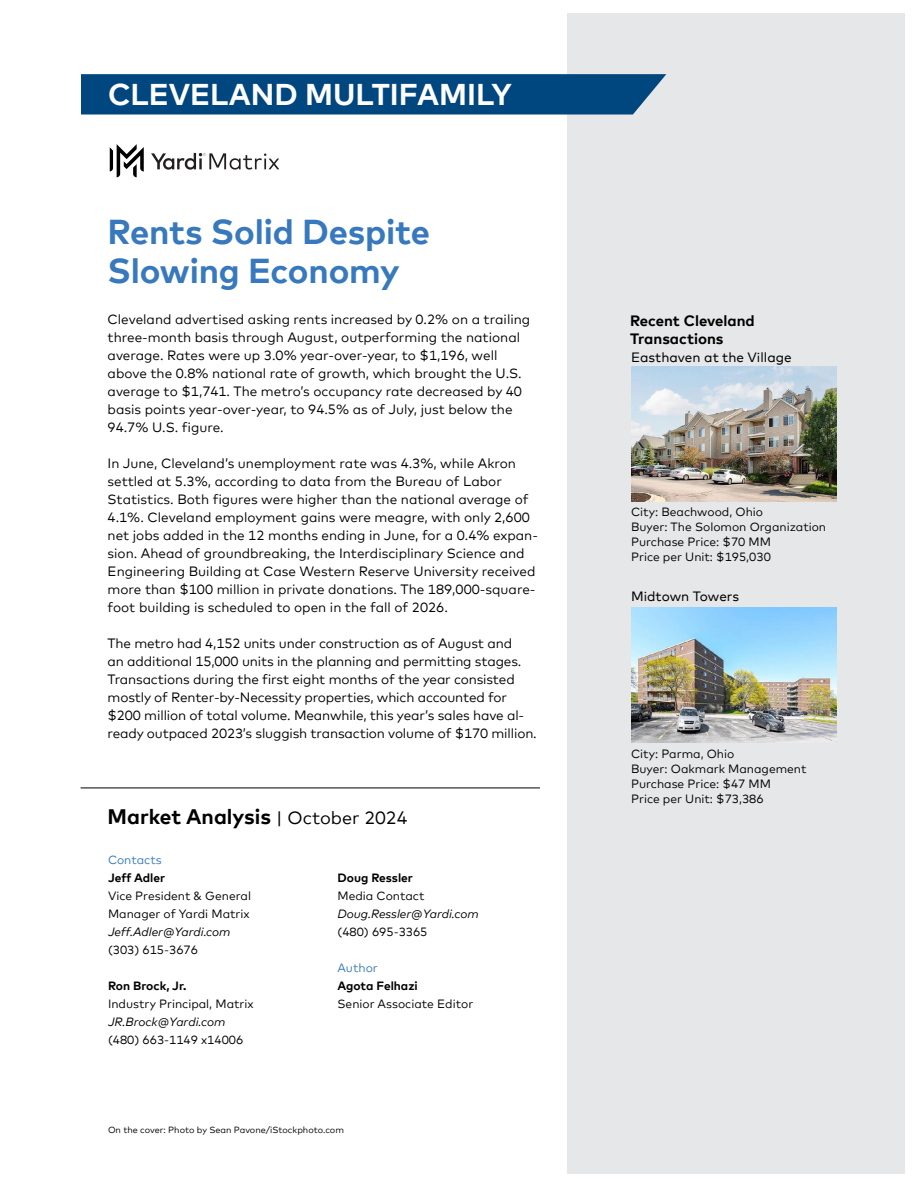
<style>
.page{position:relative;width:918px;height:1188px;background:#fff}
.page>*{position:absolute;margin:0;border:0;box-sizing:border-box;transform-origin:0 0}
.t1{font:700 34.5px/39px "Mark Offc Pro";letter-spacing:-.005em;color:#3879be}
.t2{font:700 30px "Mark Offc Pro";color:#fff}
.t3{font:700 21px "Mark Offc Pro";color:#000}
.t4{font:700 15px/18px "Mark Offc Pro";color:#000}
.t5{font:13.5px/18px "Mark Offc Pro";color:#000}
.t6{font:13.5px "Mark Offc Pro";color:#000}
.t7{font:12px/15px "Mark Offc Pro";color:#000}
.t8{font:italic 12px "Mark Offc Pro";color:#000}
.t9{font:700 12px "Mark Offc Pro";color:#000}
.t10{font:12px "Mark Offc Pro";color:#3879be}
.t11{font:9px "Mark Offc Pro";color:#000}
.s1{font-weight:400;font-size:18px}
</style>
<div class="page">
<svg style="left:151px;top:153px;width:128px;height:17px"></svg>
<svg style="left:110px;top:144px;width:34px;height:33px"></svg>
<div style="left:567px;top:14px;width:337px;height:1160px;background:#e6e7e8"></div>
<img style="left:631px;top:367px;width:205px;height:135px">
<img style="left:631px;top:607px;width:205px;height:135px">
<hr style="left:81px;top:788px;width:459px;height:1px;background:#000">
<svg style="left:81px;top:74px;width:585px;height:41px;background:#094c83"></svg>
<h2 class="t2" style="left:108px;top:71px;width:405px">CLEVELAND MULTIFAMILY</h2>
<h1 class="t1" style="left:108px;top:209px;width:324px">Rents Solid Despite<br>Slowing Economy</h1>
<p class="t5" style="left:108px;top:309px;width:424px">Cleveland advertised asking rents increased by 0.2% on a trailing three-month basis through August, outperforming the national average. Rates were up 3.0% year-over-year, to $1,196, well above the 0.8% national rate of growth, which brought the U.S. average to $1,741. The metro’s occupancy rate decreased by 40 basis points year-over-year, to 94.5% as of July, just below the 94.7% U.S. figure.</p>
<p class="t5" style="left:108px;top:453px;width:432px">In June, Cleveland’s unemployment rate was 4.3%, while Akron settled at 5.3%, according to data from the Bureau of Labor Statistics. Both figures were higher than the national average of 4.1%. Cleveland employment gains were meagre, with only 2,600 net jobs added in the 12 months ending in June, for a 0.4% expan&shy;sion. Ahead of groundbreaking, the Interdisciplinary Science and Engineering Building at Case Western Reserve University received more than $100 million in private donations. The 189,000-square&shy;foot building is scheduled to open in the fall of 2026.</p>
<p class="t5" style="left:108px;top:633px;width:431px">The metro had 4,152 units under construction as of August and<br>an additional 15,000 units in the planning and permitting stages.<br>Transactions during the first eight months of the year consisted mostly of Renter-by-Necessity properties, which accounted for $200 million of total volume. Meanwhile, this year’s sales have al&shy;ready outpaced 2023’s sluggish transaction volume of $170 million.</p>
<h3 class="t3" style="left:108px;top:800px;width:301px">Market Analysis <span class="s1">| October 2024</span></h3>
<p class="t10" style="left:108px;top:851px;width:55px">Contacts</p>
<p class="t9" style="left:108px;top:869px;width:59px">Jeff Adler</p>
<p class="t7" style="left:108px;top:886px;width:145px;line-height:18px">Vice President &amp; General<br>Manager of Yardi Matrix</p>
<p class="t8" style="left:108px;top:923px;width:124px">Jeff.Adler@Yardi.com</p>
<p class="t7" style="left:108px;top:941px;width:92px">(303) 615-3676</p>
<p class="t9" style="left:108px;top:977px;width:80px">Ron Brock, Jr.</p>
<p class="t7" style="left:108px;top:995px;width:147px">Industry Principal, Matrix</p>
<p class="t8" style="left:108px;top:1013px;width:119px">JR.Brock@Yardi.com</p>
<p class="t7" style="left:108px;top:1031px;width:137px">(480) 663-1149 x14006</p>
<p class="t9" style="left:338px;top:869px;width:77px">Doug Ressler</p>
<p class="t7" style="left:338px;top:887px;width:89px">Media Contact</p>
<p class="t8" style="left:338px;top:905px;width:143px">Doug.Ressler@Yardi.com</p>
<p class="t7" style="left:338px;top:923px;width:92px">(480) 695-3365</p>
<p class="t10" style="left:338px;top:959px;width:42px">Author</p>
<p class="t9" style="left:338px;top:977px;width:82px">Agota Felhazi</p>
<p class="t7" style="left:338px;top:995px;width:137px">Senior Associate Editor</p>
<p class="t11" style="left:108px;top:1123px;width:237px">On the cover: Photo by Sean Pavone/iStockphoto.com</p>
<p class="t4" style="left:630px;top:310px;width:126px">Recent Cleveland<br>Transactions</p>
<p class="t6" style="left:631px;top:347px;width:162px">Easthaven at the Village</p>
<p class="t7" style="left:631px;top:503px;width:197px">City: Beachwood, Ohio<br>Buyer: The Solomon Organization<br>Purchase Price: $70 MM<br>Price per Unit: $195,030</p>
<p class="t6" style="left:631px;top:586px;width:110px">Midtown Towers</p>
<p class="t7" style="left:631px;top:745px;width:177px">City: Parma, Ohio<br>Buyer: Oakmark Management<br>Purchase Price: $47 MM<br>Price per Unit: $73,386</p>
</div>
